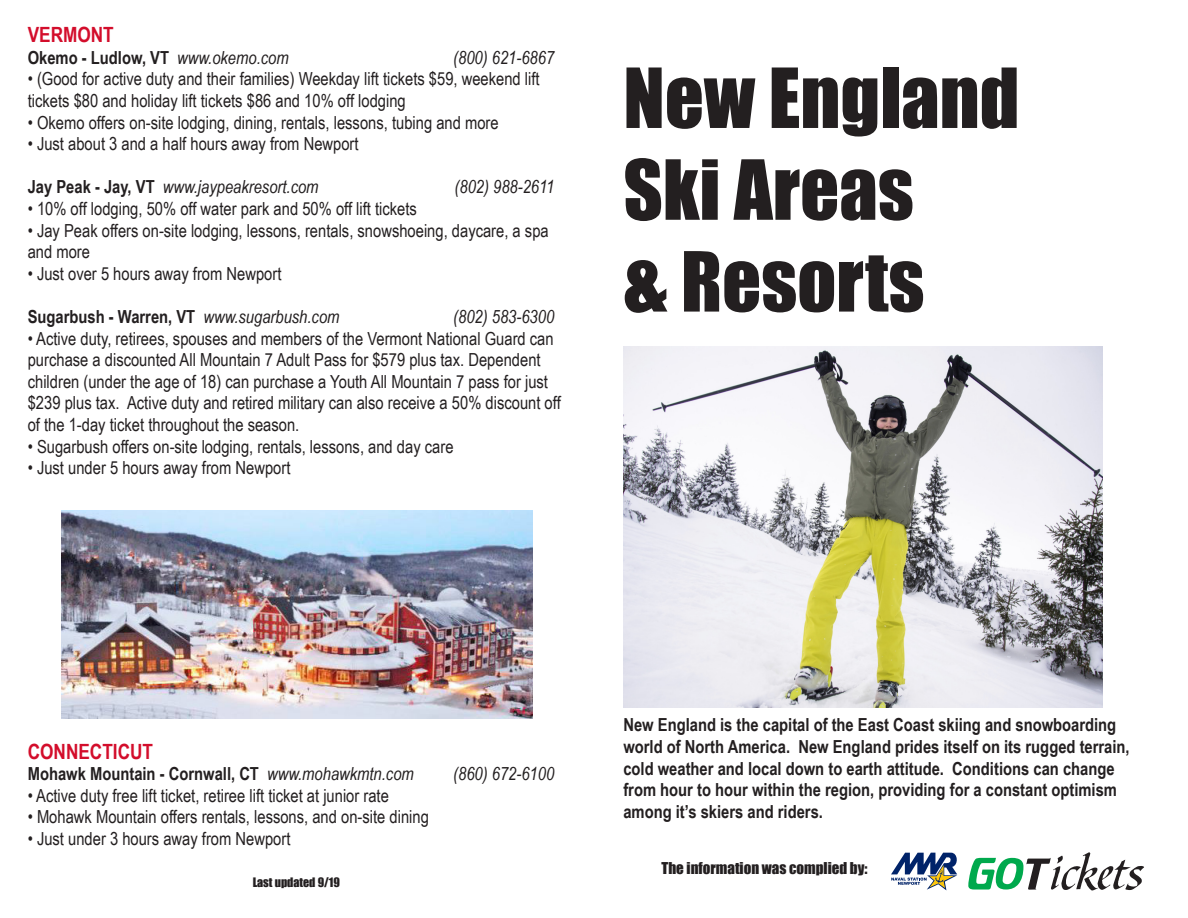
<style>
.page{position:relative;width:1188px;height:918px;background:#fff}
.page>*{position:absolute;margin:0;border:0;box-sizing:border-box;transform-origin:0 0}
.t1{font:76.5px "Impact";color:#231f20}
.t2{font:700 21px "Arial Narrow";color:#d30d2b}
.t3{font:18px/21.6px "Arial Narrow";color:#231f20}
.t4{font:700 18px/21.6px "Arial Narrow";color:#231f20}
.t5{font:italic 18px "Arial Narrow";color:#231f20}
.t6{font:15px "Impact";color:#231f20}
.t7{font:12px "Impact";color:#231f20}
.s1{font-weight:400;font-style:italic}
.s2{font-weight:700;font-style:normal}
</style>
<div class="page">
<img style="left:623px;top:347px;width:480px;height:360px">
<svg style="left:891px;top:853px;width:66px;height:37px"></svg>
<svg style="left:968px;top:852px;width:176px;height:38px"></svg>
<img style="left:62px;top:510px;width:470px;height:208px">
<p class="t2" style="left:28px;top:19px;width:88px">VERMONT</p>
<p class="t4" style="left:28px;top:46px;width:262px">Okemo - Ludlow, VT <span class="s1">www.okemo.com</span></p>
<p class="t5" style="left:453px;top:45px;width:102px">(800) 621-6867</p>
<p class="t3" style="left:28px;top:68px;width:513px">• (Good for active duty and their families) Weekday lift tickets $59, weekend lift tickets $80 and holiday lift tickets $86 and 10% off lodging</p>
<p class="t3" style="left:28px;top:111px;width:472px">• Okemo offers on-site lodging, dining, rentals, lessons, tubing and more</p>
<p class="t3" style="left:28px;top:132px;width:332px">• Just about 3 and a half hours away from Newport</p>
<p class="t5" style="left:28px;top:175px;width:292px"><span class="s2">Jay Peak - Jay, VT</span> www.jaypeakresort.com</p>
<p class="t5" style="left:455px;top:175px;width:101px">(802) 988-2611</p>
<p class="t3" style="left:28px;top:197px;width:391px">• 10% off lodging, 50% off water park and 50% off lift tickets</p>
<p class="t3" style="left:28px;top:219px;width:523px">• Jay Peak offers on-site lodging, lessons, rentals, snowshoeing, daycare, a spa and more</p>
<p class="t3" style="left:28px;top:262px;width:255px">• Just over 5 hours away from Newport</p>
<p class="t4" style="left:28px;top:305px;width:313px">Sugarbush - Warren, VT <span class="s1">www.sugarbush.com</span></p>
<p class="t5" style="left:453px;top:304px;width:102px">(802) 583-6300</p>
<p class="t3" style="left:28px;top:327px;width:535px">• Active duty, retirees, spouses and members of the Vermont National Guard can purchase a discounted All Mountain 7 Adult Pass for $579 plus tax. Dependent children (under the age of 18) can purchase a Youth All Mountain 7 pass for just $239 plus tax. Active duty and retired military can also receive a 50% discount off of the 1-day ticket throughout the season.</p>
<p class="t3" style="left:28px;top:435px;width:427px">• Sugarbush offers on-site lodging, rentals, lessons, and day care</p>
<p class="t3" style="left:28px;top:456px;width:264px">• Just under 5 hours away from Newport</p>
<p class="t1" style="left:623px;top:39px;width:398px">New England</p>
<p class="t1" style="left:623px;top:130px;width:292px">Ski Areas</p>
<p class="t1" style="left:623px;top:222px;width:303px">&amp; Resorts</p>
<p class="t2" style="left:28px;top:735px;width:127px">CONNECTICUT</p>
<p class="t4" style="left:28px;top:762px;width:388px">Mohawk Mountain - Cornwall, CT <span class="s1">www.mohawkmtn.com</span></p>
<p class="t5" style="left:453px;top:761px;width:102px">(860) 672-6100</p>
<p class="t3" style="left:28px;top:784px;width:363px">• Active duty free lift ticket, retiree lift ticket at junior rate</p>
<p class="t3" style="left:28px;top:806px;width:403px">• Mohawk Mountain offers rentals, lessons, and on-site dining</p>
<p class="t3" style="left:28px;top:827px;width:264px">• Just under 3 hours away from Newport</p>
<p class="t7" style="left:253px;top:873px;width:89px">Last updated 9/19</p>
<p class="t4" style="left:623px;top:713px;width:508px">New England is the capital of the East Coast skiing and snowboarding world of North America. New England prides itself on its rugged terrain, cold weather and local down to earth attitude. Conditions can change from hour to hour within the region, providing for a constant optimism among it’s skiers and riders.</p>
<p class="t6" style="left:662px;top:856px;width:207px">The information was complied by:</p>
</div>
